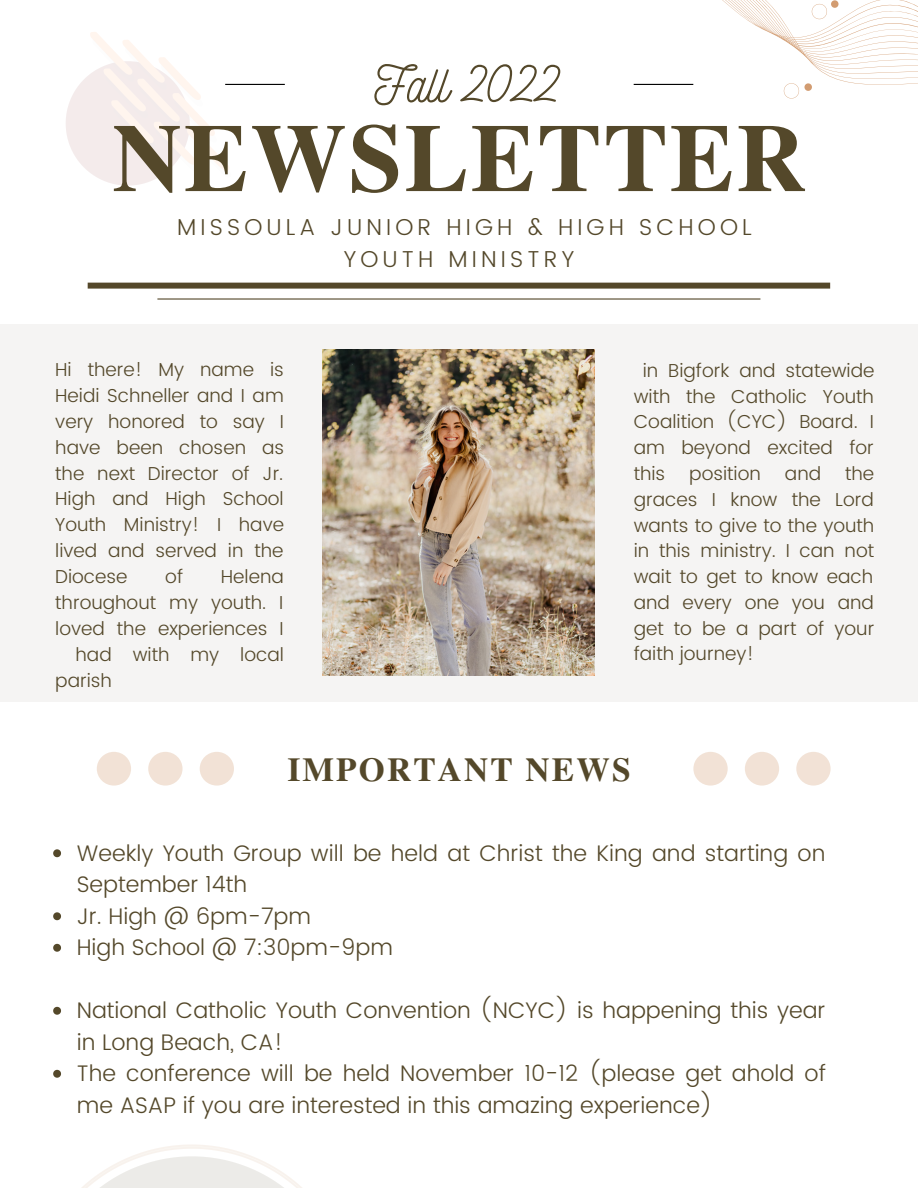
<style>
.page{position:relative;width:918px;height:1188px;background:#fff}
.page>*{position:absolute;margin:0;border:0;box-sizing:border-box;transform-origin:0 0}
.t1{font:700 96.3px "Te X Gyre Termes";letter-spacing:.02em;color:#54482a}
.t2{font:51.75px "Nickainley";color:#54482a}
.t3{font:700 33.45px "Te X Gyre Termes";letter-spacing:.065em;color:#54482a}
.t4{font:300 23.1px/31.5px "Poppins";letter-spacing:.18em;color:#54482a;text-align:center}
.t5{font:300 22.5px/31.5px "Poppins";color:#54482a}
.t6{font:300 18.75px/25.8px "Poppins";color:#54482a;text-align:justify}
</style>
<div class="page">
<div style="left:0;top:324px;width:918px;height:378px;background:#f5f4f3"></div>
<img style="left:323px;top:349px;width:272px;height:327px">
<svg style="left:66px;top:32px;width:167px;height:154px"></svg>
<hr style="left:225px;top:84px;width:60px;height:1px;background:#000">
<hr style="left:634px;top:84px;width:59px;height:1px;background:#000">
<hr style="left:157px;top:298px;width:603px;height:2px;background:#54482a">
<div style="left:88px;top:283px;width:742px;height:6px;background:#54482a"></div>
<svg style="left:693px;top:752px;width:138px;height:34px"></svg>
<svg style="left:97px;top:752px;width:137px;height:34px"></svg>
<svg style="left:722px;top:0;width:196px;height:99px"></svg>
<svg style="left:82px;top:1145px;width:220px;height:43px"></svg>
<svg style="left:53px;top:849px;width:8px;height:8px"></svg>
<svg style="left:53px;top:912px;width:8px;height:8px"></svg>
<svg style="left:53px;top:944px;width:8px;height:8px"></svg>
<svg style="left:53px;top:1007px;width:8px;height:8px"></svg>
<svg style="left:53px;top:1070px;width:8px;height:8px"></svg>
<h2 class="t2" style="left:374px;top:51px;width:189px">Fall 2022</h2>
<h1 class="t1" style="left:112px;top:83px;width:695px">NEWSLETTER</h1>
<p class="t4" style="left:177px;top:212px;width:576px">MISSOULA JUNIOR HIGH &amp; HIGH SCHOOL<br>YOUTH MINISTRY</p>
<p class="t6" style="left:55px;top:357px;width:231px">Hi there! My name is Heidi Schneller and I am very honored to say I have been chosen as the next Director of Jr.<br>High and High School Youth Ministry! I have lived and served in the Diocese</p>
<p class="t6" style="left:165px;top:564px;width:19px">of</p>
<p class="t6" style="left:221px;top:564px;width:64px">Helena</p>
<p class="t6" style="left:55px;top:590px;width:230px">throughout my youth. I</p>
<p class="t6" style="left:55px;top:615px;width:230px">loved the experiences I</p>
<p class="t6" style="left:76px;top:641px;width:210px">had with my local</p>
<p class="t6" style="left:55px;top:667px;width:58px">parish</p>
<p class="t6" style="left:634px;top:357px;width:242px;text-indent:9px">in Bigfork and statewide with the Catholic Youth Coalition (CYC) Board. I am beyond excited for this</p>
<p class="t6" style="left:689px;top:461px;width:73px">position</p>
<p class="t6" style="left:785px;top:461px;width:38px">and</p>
<p class="t6" style="left:634px;top:461px;width:242px;text-indent:211px">the graces I know the Lord wants to give to the youth in this ministry. I can not wait to get to know each and every one you and get to be a part of your faith journey!</p>
<h3 class="t3" style="left:287px;top:744px;width:345px">IMPORTANT NEWS</h3>
<p class="t5" style="left:77px;top:837px;width:750px">Weekly Youth Group will be held at Christ the King and starting on<br>September 14th<br>Jr. High @ 6pm-7pm<br>High School @ 7:30pm-9pm</p>
<p class="t5" style="left:77px;top:995px;width:751px">National Catholic Youth Convention (NCYC) is happening this year in Long Beach, CA!<br>The conference will be held November 10-12 (please get ahold of me ASAP if you are interested in this amazing experience)</p>
</div>
